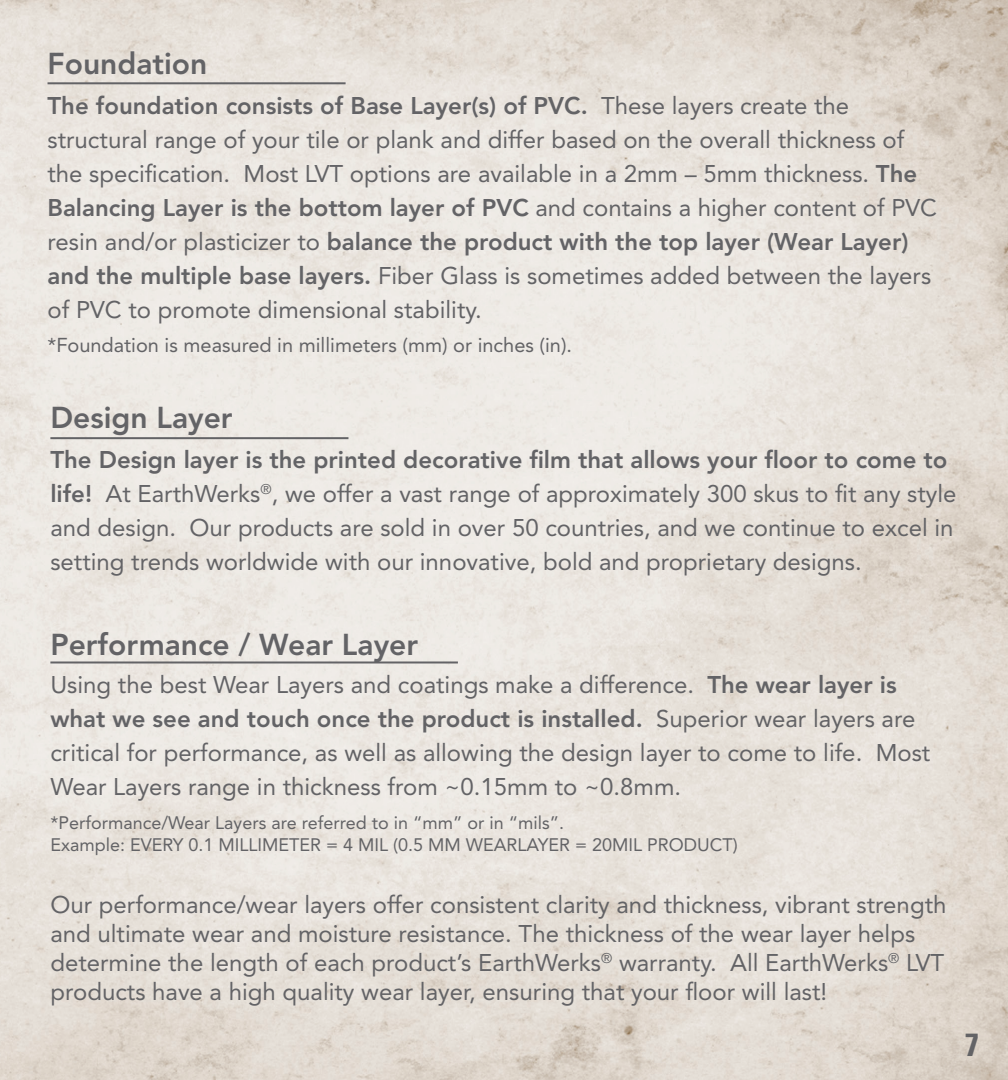
<style>
.page{position:relative;width:1008px;height:1080px;background:#fff}
.page>*{position:absolute;margin:0;border:0;box-sizing:border-box;transform-origin:0 0}
.t1{font:700 condensed 32px "Univers";color:#636366}
.t2{font:800 30px "Avenir";color:#636366}
.t3{font:24px/34px "Avenir";color:#636366}
.t4{font:20px "Avenir";color:#636366}
.t5{font:18px/22px "Avenir";color:#636366}
.s1{font-weight:800}
</style>
<div class="page">
<img style="left:0;top:0;width:1008px;height:1080px">
<hr style="left:48px;top:82px;width:298px;height:2px;background:#636366">
<hr style="left:50px;top:437px;width:298px;height:2px;background:#636366">
<hr style="left:50px;top:661px;width:408px;height:2px;background:#636366">
<p class="t2" style="left:48px;top:46px;width:161px">Foundation</p>
<p class="t3" style="left:48px;top:88px;width:891px"><span class="s1">The foundation consists of Base Layer(s) of PVC.</span> These layers create the structural range of your tile or plank and differ based on the overall thickness of the specification. Most LVT options are available in a 2mm – 5mm thickness. <span class="s1">The Balancing Layer is the bottom layer of PVC</span> and contains a higher content of PVC resin and/or plasticizer to <span class="s1">balance the product with the top layer (Wear Layer) and the multiple base layers.</span> Fiber Glass is sometimes added between the layers of PVC to promote dimensional stability.</p>
<p class="t4" style="left:48px;top:333px;width:526px">*Foundation is measured in millimeters (mm) or inches (in).</p>
<p class="t2" style="left:50px;top:400px;width:184px">Design Layer</p>
<p class="t3" style="left:50px;top:443px;width:908px"><span class="s1">The Design layer is the printed decorative film that allows your floor to come to life!</span> At EarthWerks<sup>®</sup>, we offer a vast range of approximately 300 skus to fit any style and design. Our products are sold in over 50 countries, and we continue to excel in setting trends worldwide with our innovative, bold and proprietary designs.</p>
<p class="t2" style="left:50px;top:626px;width:369px">Performance / Wear Layer</p>
<p class="t3" style="left:50px;top:667px;width:881px">Using the best Wear Layers and coatings make a difference. <span class="s1">The wear layer is what we see and touch once the product is installed.</span> Superior wear layers are critical for performance, as well as allowing the design layer to come to life. Most Wear Layers range in thickness from ~0.15mm to ~0.8mm.</p>
<p class="t5" style="left:50px;top:812px;width:689px">*Performance/Wear Layers are referred to in “mm” or in “mils”.<br>Example: EVERY 0.1 MILLIMETER = 4 MIL (0.5 MM WEARLAYER = 20MIL PRODUCT)</p>
<p class="t3" style="left:50px;top:891px;width:898px;line-height:28.8px">Our performance/wear layers offer consistent clarity and thickness, vibrant strength and ultimate wear and moisture resistance. The thickness of the wear layer helps determine the length of each product’s EarthWerks<sup>®</sup> warranty. All EarthWerks<sup>®</sup> LVT products have a high quality wear layer, ensuring that your floor will last!</p>
<h1 class="t1" style="left:965px;top:1025px;width:16px">7</h1>
</div>
